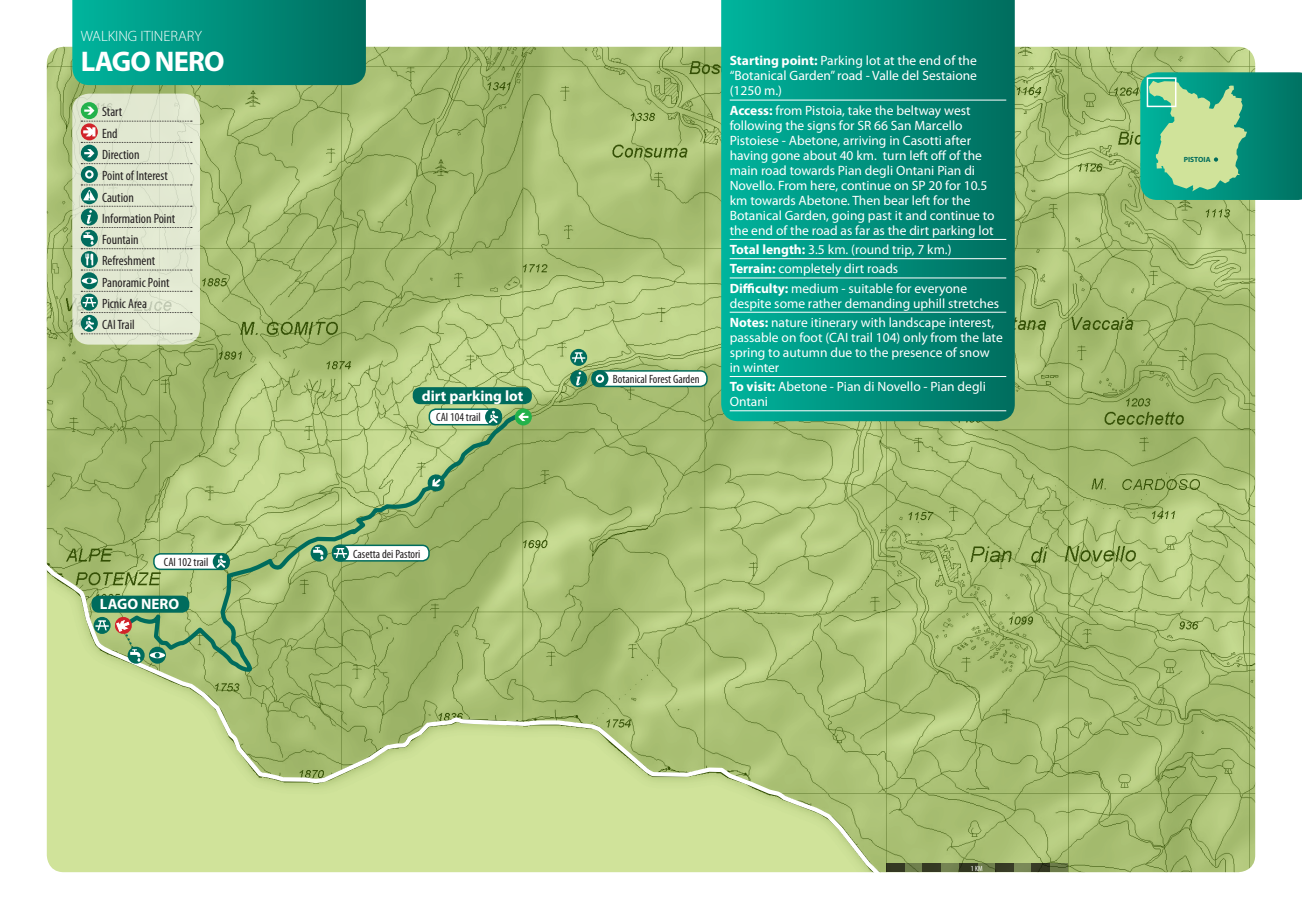
<style>
.page{position:relative;width:1302px;height:919px;background:#fff}
.page>*{position:absolute;margin:0;border:0;box-sizing:border-box;transform-origin:0 0}
.t1{font:700 28.5px "Myriad Pro";letter-spacing:-.03em;color:#fff}
.t2{font:700 15px "Myriad Pro";color:#fff}
.t3{font:300 15px "Myriad Pro";color:#fff}
.t4{font:13.5px/15px "Myriad Pro";color:#fff}
.t5{font:condensed 13.5px "Myriad Pro";color:#231f20}
.t6{font:condensed 12px "Myriad Pro";color:#231f20}
.t7{font:700 7.5px "Myriad Pro";color:#006c5d}
.t8{font:condensed 7.5px "Myriad Pro";color:#fff}
.s1{font-weight:700}
</style>
<div class="page">
<img style="left:47px;top:47px;width:1207px;height:825px">
<svg style="left:72px;top:0;width:294px;height:85px;background:#02917d"></svg>
<svg style="left:721px;top:0;width:293px;height:421px;background:#01917d"></svg>
<hr style="left:729px;top:100px;width:277px;height:1px;background:#fff">
<hr style="left:729px;top:239px;width:277px;height:1px;background:#fff">
<hr style="left:729px;top:258px;width:277px;height:1px;background:#fff">
<hr style="left:729px;top:277px;width:277px;height:1px;background:#fff">
<hr style="left:729px;top:312px;width:277px;height:1px;background:#fff">
<hr style="left:729px;top:376px;width:277px;height:1px;background:#fff">
<hr style="left:729px;top:410px;width:277px;height:1px;background:#fff">
<svg style="left:1140px;top:72px;width:161px;height:128px;background:#4aac86"></svg>
<svg style="left:904px;top:863px;width:18px;height:9px"></svg>
<svg style="left:976px;top:863px;width:19px;height:9px"></svg>
<div style="left:940px;top:863px;width:18px;height:9px;background:#758453"></div>
<div style="left:1013px;top:863px;width:18px;height:9px;background:#7a8958"></div>
<svg style="left:1049px;top:863px;width:18px;height:9px"></svg>
<div style="left:886px;top:863px;width:18px;height:9px;background:#343822"></div>
<div style="left:958px;top:863px;width:18px;height:9px;background:#323721"></div>
<div style="left:922px;top:863px;width:18px;height:9px;background:#343922"></div>
<div style="left:995px;top:863px;width:18px;height:9px;background:#373b25"></div>
<svg style="left:1031px;top:863px;width:18px;height:9px"></svg>
<svg style="left:46px;top:554px;width:840px;height:319px;background:#bcd087"></svg>
<svg style="left:124px;top:412px;width:396px;height:264px;background:#a4bd73"></svg>
<svg style="left:514px;top:408px;width:17px;height:17px"></svg>
<svg style="left:518px;top:413px;width:10px;height:8px"></svg>
<div style="left:91px;top:595px;width:98px;height:17px;background:#006c5d;border-radius:7px"></div>
<div style="left:412px;top:387px;width:119px;height:17px;background:#006c5d;border-radius:7px"></div>
<div style="left:332px;top:545px;width:97px;height:16px;background:#fff;border-radius:7px"></div>
<div style="left:332px;top:544px;width:97px;height:17px;border:2px solid #006c5d;border-radius:7px"></div>
<div style="left:429px;top:409px;width:72px;height:15px;background:#fff;border-radius:7px"></div>
<div style="left:428px;top:408px;width:74px;height:17px;border:2px solid #006c5d;border-radius:7px"></div>
<div style="left:592px;top:371px;width:114px;height:15px;background:#fff;border-radius:7px"></div>
<div style="left:591px;top:370px;width:116px;height:17px;border:2px solid #006c5d;border-radius:7px"></div>
<svg style="left:426px;top:473px;width:19px;height:19px"></svg>
<div style="left:570px;top:370px;width:17px;height:17px;background:#006c5d;border-radius:50%"></div>
<svg style="left:576px;top:372px;width:5px;height:13px"></svg>
<div style="left:591px;top:370px;width:17px;height:17px;background:#006c5d;border-radius:50%"></div>
<svg style="left:595px;top:374px;width:9px;height:9px"></svg>
<svg style="left:597px;top:376px;width:5px;height:5px"></svg>
<svg style="left:310px;top:544px;width:17px;height:17px"></svg>
<svg style="left:313px;top:547px;width:10px;height:12px"></svg>
<div style="left:332px;top:544px;width:17px;height:17px;background:#006c5d;border-radius:50%"></div>
<svg style="left:333px;top:548px;width:14px;height:10px"></svg>
<div style="left:94px;top:617px;width:17px;height:17px;background:#006c5d;border-radius:50%"></div>
<svg style="left:570px;top:349px;width:17px;height:17px"></svg>
<svg style="left:571px;top:352px;width:14px;height:10px"></svg>
<svg style="left:128px;top:646px;width:17px;height:17px"></svg>
<svg style="left:95px;top:615px;width:45px;height:46px"></svg>
<svg style="left:149px;top:646px;width:17px;height:17px"></svg>
<svg style="left:149px;top:652px;width:16px;height:6px"></svg>
<div style="left:485px;top:408px;width:17px;height:17px;background:#006c5d;border-radius:50%"></div>
<svg style="left:488px;top:411px;width:10px;height:12px"></svg>
<div style="left:154px;top:554px;width:75px;height:15px;background:#fff;border-radius:7px"></div>
<div style="left:153px;top:553px;width:77px;height:17px;border:2px solid #006c5d;border-radius:7px"></div>
<div style="left:213px;top:553px;width:17px;height:17px;background:#006c5d;border-radius:50%"></div>
<svg style="left:216px;top:555px;width:10px;height:13px"></svg>
<svg style="left:72px;top:94px;width:128px;height:250px;background:#dee5ce"></svg>
<svg style="left:81px;top:121px;width:111px;height:1px"></svg>
<svg style="left:81px;top:142px;width:111px;height:1px"></svg>
<svg style="left:81px;top:163px;width:111px;height:1px"></svg>
<div style="left:81px;top:102px;width:17px;height:17px;background:#23b24b;border-radius:50%"></div>
<svg style="left:84px;top:106px;width:10px;height:9px"></svg>
<div style="left:81px;top:145px;width:17px;height:17px;background:#006c5d;border-radius:50%"></div>
<svg style="left:84px;top:149px;width:10px;height:8px"></svg>
<svg style="left:81px;top:123px;width:17px;height:17px"></svg>
<svg style="left:84px;top:128px;width:11px;height:8px"></svg>
<svg style="left:81px;top:187px;width:17px;height:17px"></svg>
<svg style="left:81px;top:184px;width:111px;height:16px;background:#ccd9c4"></svg>
<div style="left:81px;top:272px;width:17px;height:17px;background:#006c5d;border-radius:50%"></div>
<svg style="left:81px;top:278px;width:16px;height:6px"></svg>
<svg style="left:81px;top:206px;width:111px;height:64px;background:#cbd9c4"></svg>
<svg style="left:81px;top:291px;width:111px;height:43px;background:#cbd9c4"></svg>
<div style="left:81px;top:166px;width:17px;height:17px;background:#006c5d;border-radius:50%"></div>
<svg style="left:85px;top:170px;width:9px;height:9px"></svg>
<svg style="left:87px;top:172px;width:4px;height:4px"></svg>
<p class="t3" style="left:81px;top:28px;width:122px">WALKING ITINERARY</p>
<p class="t1" style="left:81px;top:45px;width:145px">LAGO NERO</p>
<p class="t4" style="left:729px;top:54px;width:249px;text-align:justify"><span class="s1">Starting point:</span> Parking lot at the end of the “Botanical Garden” road - Valle del Sestaione (1250 m.)</p>
<p class="t4" style="left:729px;top:103px;width:266px"><span class="s1">Access:</span> from Pistoia, take the beltway west following the signs for SR 66 San Marcello Pistoiese - Abetone, arriving in Casotti after having gone about 40 km. turn left off of the main road towards Pian degli Ontani Pian di Novello. From here, continue on SP 20 for 10.5 km towards Abetone. Then bear left for the Botanical Garden, going past it and continue to the end of the road as far as the dirt parking lot</p>
<p class="t4" style="left:729px;top:242px;width:223px"><span class="s1">Total length:</span> 3.5 km. (round trip, 7 km.)</p>
<p class="t4" style="left:729px;top:261px;width:170px"><span class="s1">Terrain:</span> completely dirt roads</p>
<p class="t4" style="left:729px;top:281px;width:271px"><span class="s1">Difficulty:</span> medium - suitable for everyone despite some rather demanding uphill stretches</p>
<p class="t4" style="left:729px;top:315px;width:274px"><span class="s1">Notes:</span> nature itinerary with landscape interest, passable on foot (CAI trail 104) only from the late spring to autumn due to the presence of snow in winter</p>
<p class="t4" style="left:729px;top:379px;width:258px"><span class="s1">To visit:</span> Abetone - Pian di Novello - Pian degli<br>Ontani</p>
<p class="t5" style="left:102px;top:105px;width:22px">Start</p>
<p class="t5" style="left:102px;top:126px;width:17px">End</p>
<p class="t5" style="left:102px;top:147px;width:39px">Direction</p>
<p class="t5" style="left:102px;top:168px;width:67px">Point of Interest</p>
<p class="t5" style="left:102px;top:190px;width:33px">Caution</p>
<p class="t5" style="left:102px;top:211px;width:75px">Information Point</p>
<p class="t5" style="left:102px;top:232px;width:38px">Fountain</p>
<p class="t5" style="left:102px;top:254px;width:55px">Refreshment</p>
<p class="t5" style="left:102px;top:275px;width:69px">Panoramic Point</p>
<p class="t5" style="left:102px;top:296px;width:46px">Picnic Area</p>
<p class="t5" style="left:102px;top:317px;width:34px">CAI Trail</p>
<p class="t6" style="left:612px;top:372px;width:88px">Botanical Forest Garden</p>
<p class="t2" style="left:422px;top:387px;width:103px">dirt parking lot</p>
<p class="t6" style="left:164px;top:555px;width:46px">CAI 102 trail</p>
<p class="t2" style="left:100px;top:595px;width:81px">LAGO NERO</p>
<p class="t6" style="left:436px;top:411px;width:46px">CAI 104 trail</p>
<p class="t6" style="left:353px;top:547px;width:69px">Casetta dei Pastori</p>
<p class="t8" style="left:970px;top:864px;width:13px">1 KM</p>
<p class="t7" style="left:1183px;top:155px;width:28px">PISTOIA</p>
</div>
